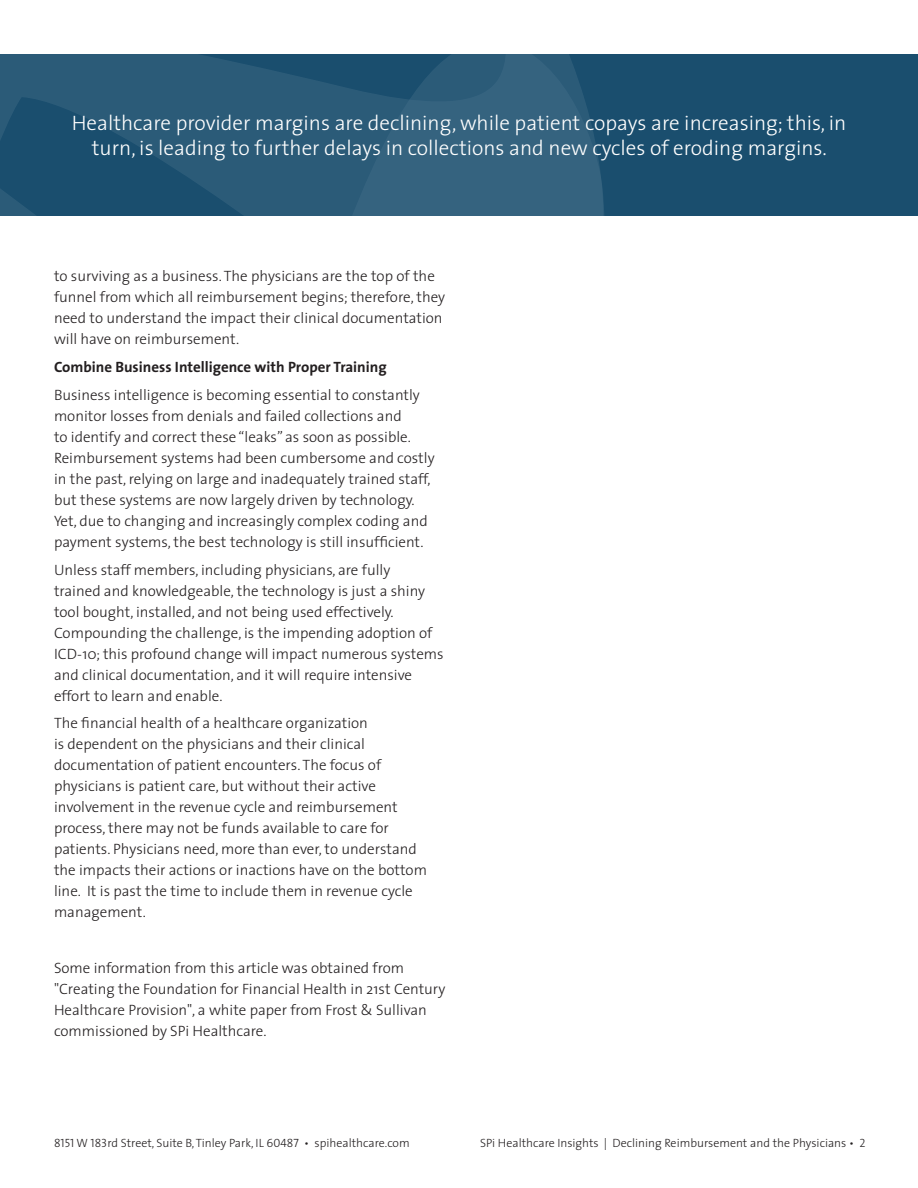
<style>
.page{position:relative;width:918px;height:1188px;background:#fff}
.page>*{position:absolute;margin:0;border:0;box-sizing:border-box;transform-origin:0 0}
.t1{font:300 21px/25.2px "The Sans";color:#fff;text-align:center}
.t2{font:300 15px/21px "The Sans";color:#231f20}
.t3{font:700 15px "The Sans";color:#231f20}
.t4{font:300 12px "The Sans";color:#231f20}
.s1{font-family:"The Sans Light Caps";font-weight:400}
</style>
<div class="page">
<div style="left:605px;top:54px;width:313px;height:162px;background:#1a4e6e"></div>
<svg style="left:0;top:54px;width:605px;height:162px;background:#295977"></svg>
<p class="t1" style="left:72px;top:110px;width:776px">Healthcare provider margins are declining, while patient copays are increasing; this, in turn, is leading to further delays in collections and new cycles of eroding margins.</p>
<p class="t2" style="left:54px;top:266px;width:393px">to surviving as a business. The physicians are the top of the funnel from which all reimbursement begins; therefore, they need to understand the impact their clinical documentation will have on reimbursement.</p>
<p class="t3" style="left:54px;top:357px;width:334px">Combine Business Intelligence with Proper Training</p>
<p class="t2" style="left:54px;top:384px;width:382px">Business intelligence is becoming essential to constantly monitor losses from denials and failed collections and<br>to identify and correct these “leaks” as soon as possible.<br>Reimbursement systems had been cumbersome and costly in the past, relying on large and inadequately trained staff, but these systems are now largely driven by technology.<br>Yet, due to changing and increasingly complex coding and payment systems, the best technology is still insufficient.</p>
<p class="t2" style="left:54px;top:559px;width:391px">Unless staff members, including physicians, are fully<br>trained and knowledgeable, the technology is just a shiny tool bought, installed, and not being used effectively.<br>Compounding the challenge, is the impending adoption of ICD-10; this profound change will impact numerous systems and clinical documentation, and it will require intensive effort to learn and enable.</p>
<p class="t2" style="left:54px;top:713px;width:375px">The financial health of a healthcare organization<br>is dependent on the physicians and their clinical documentation of patient encounters. The focus of physicians is patient care, but without their active involvement in the revenue cycle and reimbursement process, there may not be funds available to care for patients. Physicians need, more than ever, to understand the impacts their actions or inactions have on the bottom line. It is past the time to include them in revenue cycle management.</p>
<p class="t2" style="left:54px;top:957px;width:393px">Some information from this article was obtained from "Creating the Foundation for Financial Health in 21st Century Healthcare Provision", a white paper from Frost &amp; Sullivan commissioned by SPi Healthcare.</p>
<p class="t4" style="left:54px;top:1135px;width:357px"><span class="s1">8151</span> W <span class="s1">183</span>rd Street, Suite B, Tinley Park, IL <span class="s1">60487</span> • spihealthcare.com</p>
<p class="t4" style="left:480px;top:1135px;width:387px">SPi Healthcare Insights | Declining Reimbursement and the Physicians • <span class="s1">2</span></p>
</div>
